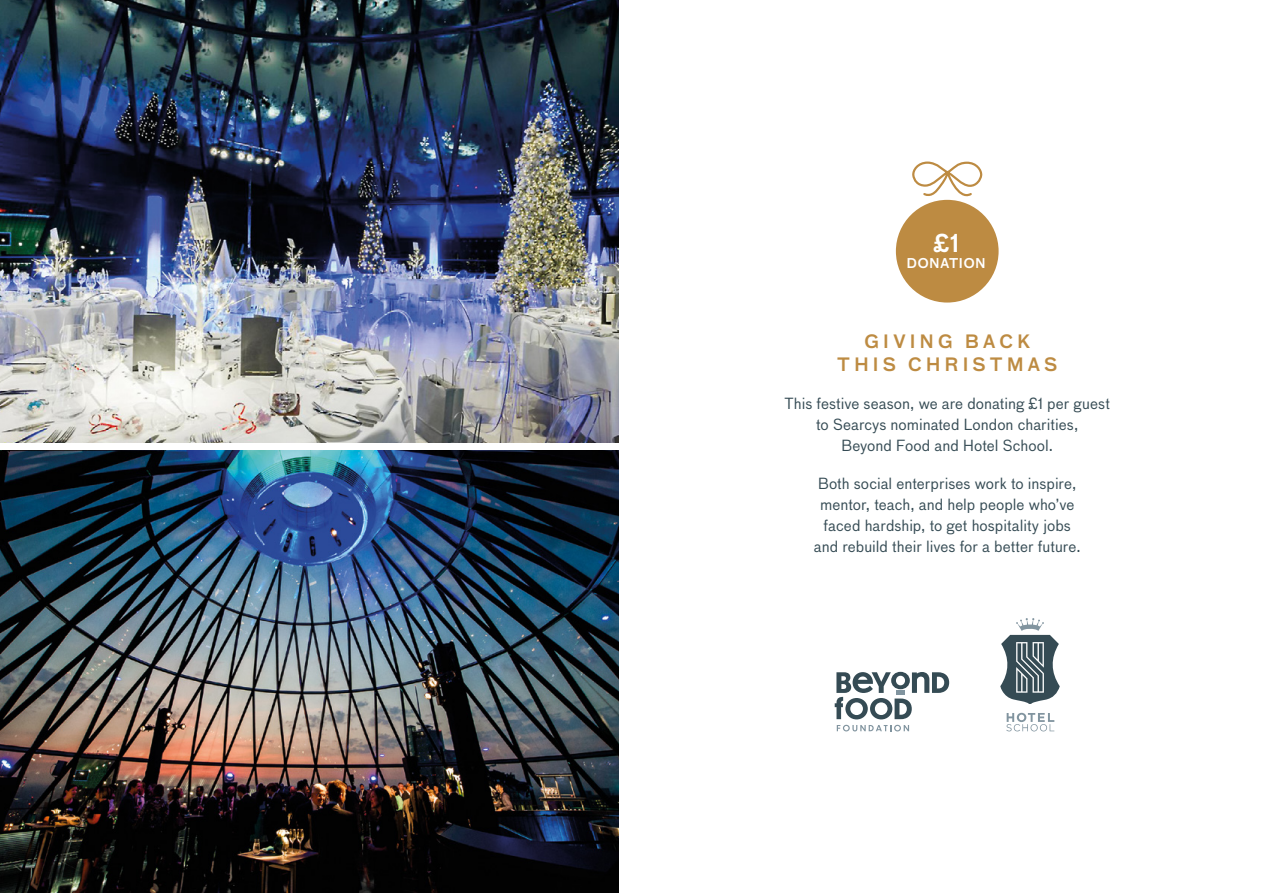
<style>
.page{position:relative;width:1263px;height:893px;background:#fff}
.page>*{position:absolute;margin:0;border:0;box-sizing:border-box;transform-origin:0 0}
.t1{font:500 24px "Bau OT";color:#fff}
.Subheading{font:500 18px/22.5px "Bau OT";letter-spacing:.21em;color:#bd8b42;text-align:center}
.Body_Copy{font:15px/21px "Bau OT";letter-spacing:.005em;color:#354b54;text-align:center}
.t2{font:500 13.2px "Bau OT";letter-spacing:.015em;color:#fff}
</style>
<div class="page">
<img style="left:0;top:0;width:619px;height:442px">
<img style="left:0;top:451px;width:619px;height:442px">
<svg style="left:1000px;top:618px;width:60px;height:86px"></svg>
<svg style="left:1006px;top:713px;width:48px;height:19px"></svg>
<svg style="left:837px;top:725px;width:72px;height:6px"></svg>
<svg style="left:835px;top:672px;width:114px;height:47px"></svg>
<div style="left:896px;top:200px;width:102px;height:103px;background:#bd8b42;border-radius:50%"></div>
<svg style="left:912px;top:161px;width:70px;height:40px"></svg>
<p class="t1" style="left:933px;top:227px;width:28px">£1</p>
<p class="t2" style="left:906px;top:254px;width:81px">DONATION</p>
<p class="Subheading" style="left:837px;top:331px;width:222px">GIVING BACK<br>THIS CHRISTMAS</p>
<p class="Body_Copy" style="left:784px;top:393px;width:327px">This festive season, we are donating £1 per guest to Searcys nominated London charities,<br>Beyond Food and Hotel School.</p>
<p class="Body_Copy" style="left:814px;top:473px;width:268px">Both social enterprises work to inspire, mentor, teach, and help people who’ve faced hardship, to get hospitality jobs and rebuild their lives for a better future.</p>
</div>
